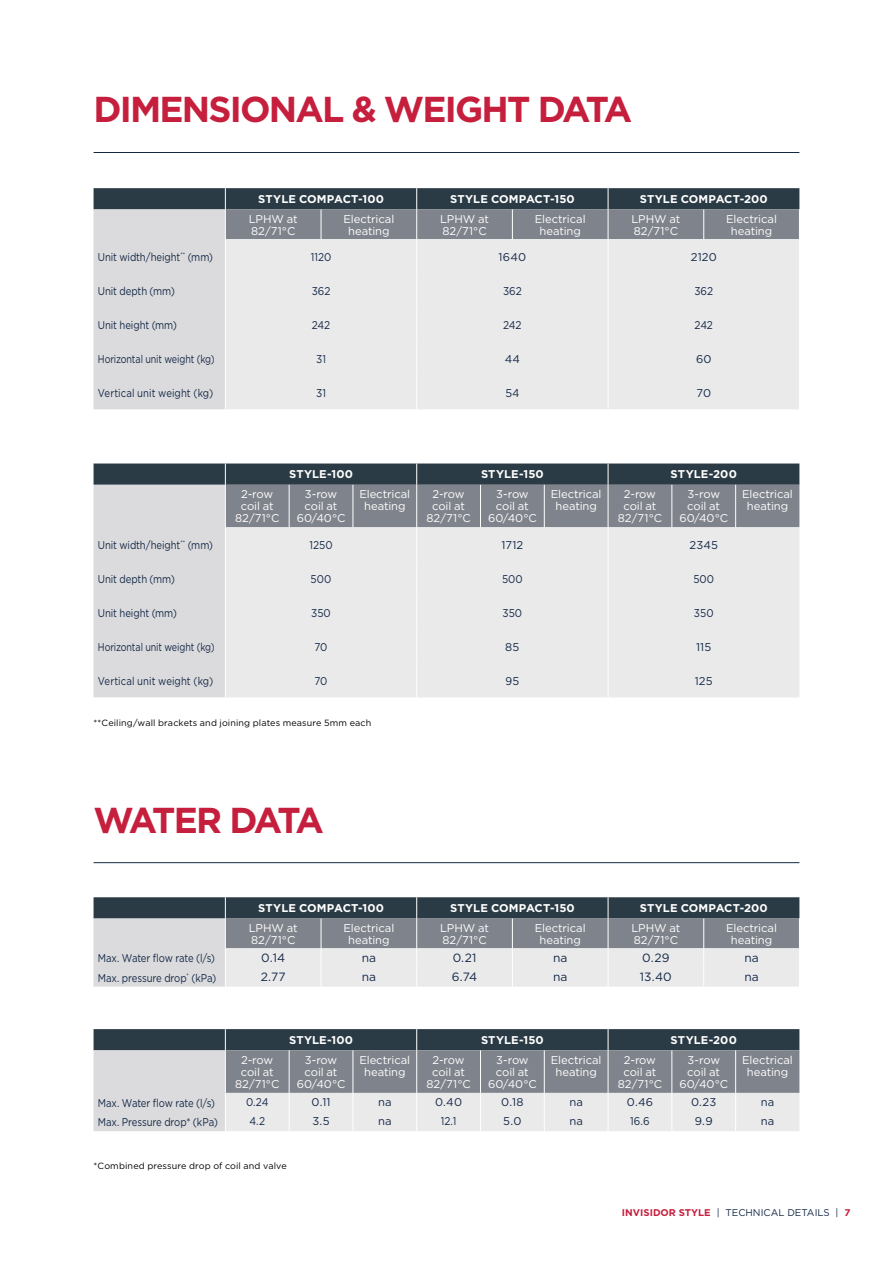
<style>
.page{position:relative;width:893px;height:1263px;background:#fff}
.page>*{position:absolute;margin:0;border:0;box-sizing:border-box;transform-origin:0 0}
.t1{font:700 36px "Gotham";letter-spacing:-.05em;color:#c51f3d}
.t2{font:700 36px "Gotham";letter-spacing:-.14em;color:#c51f3d}
.t3{font:12px "Gotham";letter-spacing:.01em;color:#142846}
.t4{font:11.25px/12px "Gotham";letter-spacing:-.01em;color:#fff;text-align:center}
.t5{font:11.25px "Gotham";letter-spacing:-.005em;color:#142846;scale:.85 1}
.t6{font:700 11.25px "Gotham";letter-spacing:.01em;color:#fff}
.t7{font:11.25px "Gotham";letter-spacing:-.005em;color:#142846}
.t8{font:11.25px "Gotham";letter-spacing:-.005em;color:#142846;scale:.9 1}
.t9{font:11.25px "Gotham";letter-spacing:-.005em;color:#142846;scale:.8 1}
.t10{font:9.75px "Gotham";color:#142846}
.t11{font:9px "Gotham";letter-spacing:.015em;color:#000}
.s1{font-weight:700;color:#c51f3d}
</style>
<div class="page">
<hr style="left:94px;top:152px;width:705px;height:1px;background:#142846">
<svg style="left:94px;top:463px;width:705px;height:234px;background:#c6c8cb"></svg>
<hr style="left:608px;top:485px;width:1px;height:42px;background:#fff">
<hr style="left:608px;top:527px;width:1px;height:34px;background:#fff">
<hr style="left:608px;top:561px;width:1px;height:34px;background:#fff">
<hr style="left:608px;top:595px;width:1px;height:34px;background:#fff">
<hr style="left:608px;top:629px;width:1px;height:34px;background:#fff">
<hr style="left:608px;top:663px;width:1px;height:34px;background:#fff">
<hr style="left:289px;top:485px;width:1px;height:42px;background:#fff">
<hr style="left:353px;top:485px;width:1px;height:42px;background:#fff">
<hr style="left:480px;top:485px;width:1px;height:42px;background:#fff">
<hr style="left:544px;top:485px;width:1px;height:42px;background:#fff">
<hr style="left:671px;top:485px;width:1px;height:42px;background:#fff">
<hr style="left:735px;top:485px;width:1px;height:42px;background:#fff">
<svg style="left:94px;top:188px;width:705px;height:221px;background:#c9cbce"></svg>
<hr style="left:608px;top:209px;width:1px;height:30px;background:#fff">
<hr style="left:608px;top:239px;width:1px;height:34px;background:#fff">
<hr style="left:608px;top:273px;width:1px;height:34px;background:#fff">
<hr style="left:608px;top:307px;width:1px;height:34px;background:#fff">
<hr style="left:608px;top:341px;width:1px;height:34px;background:#fff">
<hr style="left:608px;top:375px;width:1px;height:34px;background:#fff">
<hr style="left:321px;top:209px;width:1px;height:30px;background:#fff">
<hr style="left:512px;top:209px;width:1px;height:30px;background:#fff">
<hr style="left:703px;top:209px;width:1px;height:30px;background:#fff">
<hr style="left:94px;top:862px;width:705px;height:1px;background:#142846">
<svg style="left:94px;top:1029px;width:705px;height:102px;background:#9da1a7"></svg>
<svg style="left:94px;top:897px;width:706px;height:89px;background:#9ea3a8"></svg>
<h1 class="t1" style="left:94px;top:94px;width:540px">DIMENSIONAL &amp; WEIGHT DATA</h1>
<p class="t6" style="left:258px;top:194px;width:127px">STYLE COMPACT-100</p>
<p class="t6" style="left:450px;top:194px;width:126px">STYLE COMPACT-150</p>
<p class="t6" style="left:640px;top:194px;width:130px">STYLE COMPACT-200</p>
<p class="t4" style="left:249px;top:213px;width:51px;text-align:left">LPHW at<br>82/71°C</p>
<p class="t4" style="left:343px;top:213px;width:52px">Electrical heating</p>
<p class="t4" style="left:440px;top:213px;width:51px;text-align:left">LPHW at<br>82/71°C</p>
<p class="t4" style="left:535px;top:213px;width:52px">Electrical heating</p>
<p class="t4" style="left:631px;top:213px;width:51px;text-align:left">LPHW at<br>82/71°C</p>
<p class="t4" style="left:726px;top:213px;width:52px">Electrical heating</p>
<p class="t5" style="left:98px;top:252px;width:137px">Unit width/height<sup>**</sup> (mm)</p>
<p class="t8" style="left:311px;top:252px;width:24px">1120</p>
<p class="t7" style="left:499px;top:252px;width:29px">1640</p>
<p class="t7" style="left:691px;top:252px;width:27px">2120</p>
<p class="t5" style="left:98px;top:286px;width:92px">Unit depth (mm)</p>
<p class="t8" style="left:312px;top:286px;width:22px">362</p>
<p class="t8" style="left:503px;top:286px;width:22px">362</p>
<p class="t8" style="left:694px;top:286px;width:22px">362</p>
<p class="t5" style="left:98px;top:320px;width:95px">Unit height (mm)</p>
<p class="t8" style="left:312px;top:320px;width:22px">242</p>
<p class="t8" style="left:503px;top:320px;width:22px">242</p>
<p class="t8" style="left:695px;top:320px;width:22px">242</p>
<p class="t9" style="left:98px;top:354px;width:148px">Horizontal unit weight (kg)</p>
<p class="t8" style="left:316px;top:354px;width:13px">31</p>
<p class="t7" style="left:505px;top:354px;width:17px">44</p>
<p class="t7" style="left:696px;top:354px;width:17px">60</p>
<p class="t5" style="left:98px;top:388px;width:137px">Vertical unit weight (kg)</p>
<p class="t8" style="left:316px;top:388px;width:13px">31</p>
<p class="t7" style="left:505px;top:388px;width:15px">54</p>
<p class="t7" style="left:696px;top:388px;width:16px">70</p>
<p class="t6" style="left:289px;top:469px;width:66px">STYLE-100</p>
<p class="t6" style="left:481px;top:469px;width:64px">STYLE-150</p>
<p class="t6" style="left:671px;top:469px;width:68px">STYLE-200</p>
<p class="t4" style="left:235px;top:489px;width:46px">2-row coil at<br>82/71°C</p>
<p class="t4" style="left:297px;top:489px;width:50px">3-row coil at<br>60/40°C</p>
<p class="t4" style="left:359px;top:489px;width:52px">Electrical heating</p>
<p class="t4" style="left:426px;top:489px;width:46px">2-row coil at<br>82/71°C</p>
<p class="t4" style="left:488px;top:489px;width:50px">3-row coil at<br>60/40°C</p>
<p class="t4" style="left:551px;top:489px;width:52px">Electrical heating</p>
<p class="t4" style="left:618px;top:489px;width:46px">2-row coil at<br>82/71°C</p>
<p class="t4" style="left:679px;top:489px;width:50px">3-row coil at<br>60/40°C</p>
<p class="t4" style="left:742px;top:489px;width:52px">Electrical heating</p>
<p class="t5" style="left:98px;top:540px;width:137px">Unit width/height<sup>**</sup> (mm)</p>
<p class="t8" style="left:309px;top:540px;width:27px">1250</p>
<p class="t7" style="left:501px;top:540px;width:23px">1712</p>
<p class="t7" style="left:689px;top:540px;width:30px">2345</p>
<p class="t5" style="left:98px;top:574px;width:92px">Unit depth (mm)</p>
<p class="t8" style="left:311px;top:574px;width:25px">500</p>
<p class="t8" style="left:502px;top:574px;width:25px">500</p>
<p class="t8" style="left:693px;top:574px;width:25px">500</p>
<p class="t5" style="left:98px;top:608px;width:95px">Unit height (mm)</p>
<p class="t8" style="left:311px;top:608px;width:23px">350</p>
<p class="t8" style="left:503px;top:608px;width:23px">350</p>
<p class="t8" style="left:694px;top:608px;width:23px">350</p>
<p class="t9" style="left:98px;top:642px;width:148px">Horizontal unit weight (kg)</p>
<p class="t8" style="left:315px;top:642px;width:16px">70</p>
<p class="t7" style="left:505px;top:642px;width:16px">85</p>
<p class="t7" style="left:696px;top:642px;width:17px">115</p>
<p class="t5" style="left:98px;top:676px;width:137px">Vertical unit weight (kg)</p>
<p class="t8" style="left:315px;top:676px;width:16px">70</p>
<p class="t7" style="left:505px;top:676px;width:15px">95</p>
<p class="t7" style="left:695px;top:676px;width:19px">125</p>
<p class="t11" style="left:94px;top:719px;width:279px">**Ceiling/wall brackets and joining plates measure 5mm each</p>
<h1 class="t2" style="left:94px;top:804px;width:232px">WATER DATA</h1>
<p class="t6" style="left:258px;top:903px;width:127px">STYLE COMPACT-100</p>
<p class="t6" style="left:450px;top:903px;width:126px">STYLE COMPACT-150</p>
<p class="t6" style="left:640px;top:903px;width:130px">STYLE COMPACT-200</p>
<p class="t4" style="left:249px;top:922px;width:51px;text-align:left">LPHW at<br>82/71°C</p>
<p class="t4" style="left:343px;top:922px;width:52px">Electrical heating</p>
<p class="t4" style="left:440px;top:922px;width:51px;text-align:left">LPHW at<br>82/71°C</p>
<p class="t4" style="left:535px;top:922px;width:52px">Electrical heating</p>
<p class="t4" style="left:631px;top:922px;width:51px;text-align:left">LPHW at<br>82/71°C</p>
<p class="t4" style="left:726px;top:922px;width:52px">Electrical heating</p>
<p class="t5" style="left:98px;top:953px;width:139px">Max. Water flow rate (l/s)</p>
<p class="t3" style="left:261px;top:952px;width:25px">0.14</p>
<p class="t3" style="left:362px;top:952px;width:16px">na</p>
<p class="t3" style="left:453px;top:952px;width:25px">0.21</p>
<p class="t3" style="left:553px;top:952px;width:16px">na</p>
<p class="t3" style="left:642px;top:952px;width:29px">0.29</p>
<p class="t3" style="left:744px;top:952px;width:16px">na</p>
<p class="t5" style="left:98px;top:972px;width:141px">Max. pressure drop<sup>*</sup> (kPa)</p>
<p class="t3" style="left:261px;top:972px;width:26px">2.77</p>
<p class="t3" style="left:362px;top:972px;width:16px">na</p>
<p class="t3" style="left:452px;top:972px;width:27px">6.74</p>
<p class="t3" style="left:553px;top:972px;width:16px">na</p>
<p class="t3" style="left:640px;top:972px;width:33px">13.40</p>
<p class="t3" style="left:744px;top:972px;width:16px">na</p>
<p class="t6" style="left:289px;top:1035px;width:66px">STYLE-100</p>
<p class="t6" style="left:481px;top:1035px;width:64px">STYLE-150</p>
<p class="t6" style="left:671px;top:1035px;width:68px">STYLE-200</p>
<p class="t4" style="left:235px;top:1054px;width:46px">2-row coil at<br>82/71°C</p>
<p class="t4" style="left:297px;top:1054px;width:50px">3-row coil at<br>60/40°C</p>
<p class="t4" style="left:359px;top:1054px;width:52px">Electrical heating</p>
<p class="t4" style="left:426px;top:1054px;width:46px">2-row coil at<br>82/71°C</p>
<p class="t4" style="left:488px;top:1054px;width:50px">3-row coil at<br>60/40°C</p>
<p class="t4" style="left:551px;top:1054px;width:52px">Electrical heating</p>
<p class="t4" style="left:618px;top:1054px;width:46px">2-row coil at<br>82/71°C</p>
<p class="t4" style="left:679px;top:1054px;width:50px">3-row coil at<br>60/40°C</p>
<p class="t4" style="left:742px;top:1054px;width:52px">Electrical heating</p>
<p class="t5" style="left:98px;top:1098px;width:139px">Max. Water flow rate (l/s)</p>
<p class="t8" style="left:246px;top:1097px;width:27px">0.24</p>
<p class="t7" style="left:312px;top:1097px;width:21px">0.11</p>
<p class="t7" style="left:378px;top:1097px;width:15px">na</p>
<p class="t7" style="left:435px;top:1097px;width:28px">0.40</p>
<p class="t7" style="left:501px;top:1097px;width:24px">0.18</p>
<p class="t7" style="left:569px;top:1097px;width:15px">na</p>
<p class="t7" style="left:627px;top:1097px;width:28px">0.46</p>
<p class="t7" style="left:691px;top:1097px;width:27px">0.23</p>
<p class="t7" style="left:761px;top:1097px;width:15px">na</p>
<p class="t5" style="left:98px;top:1117px;width:143px">Max. Pressure drop* (kPa)</p>
<p class="t8" style="left:249px;top:1116px;width:19px">4.2</p>
<p class="t7" style="left:312px;top:1116px;width:19px">3.5</p>
<p class="t7" style="left:378px;top:1116px;width:15px">na</p>
<p class="t8" style="left:441px;top:1116px;width:19px">12.1</p>
<p class="t7" style="left:503px;top:1116px;width:20px">5.0</p>
<p class="t7" style="left:569px;top:1116px;width:15px">na</p>
<p class="t8" style="left:630px;top:1116px;width:23px">16.6</p>
<p class="t7" style="left:695px;top:1116px;width:19px">9.9</p>
<p class="t7" style="left:761px;top:1116px;width:15px">na</p>
<p class="t11" style="left:94px;top:1162px;width:195px">*Combined pressure drop of coil and valve</p>
<p class="t10" style="left:622px;top:1208px;width:230px"><span class="s1">INVISIDOR STYLE</span> | TECHNICAL DETAILS | <span class="s1">7</span></p>
</div>
